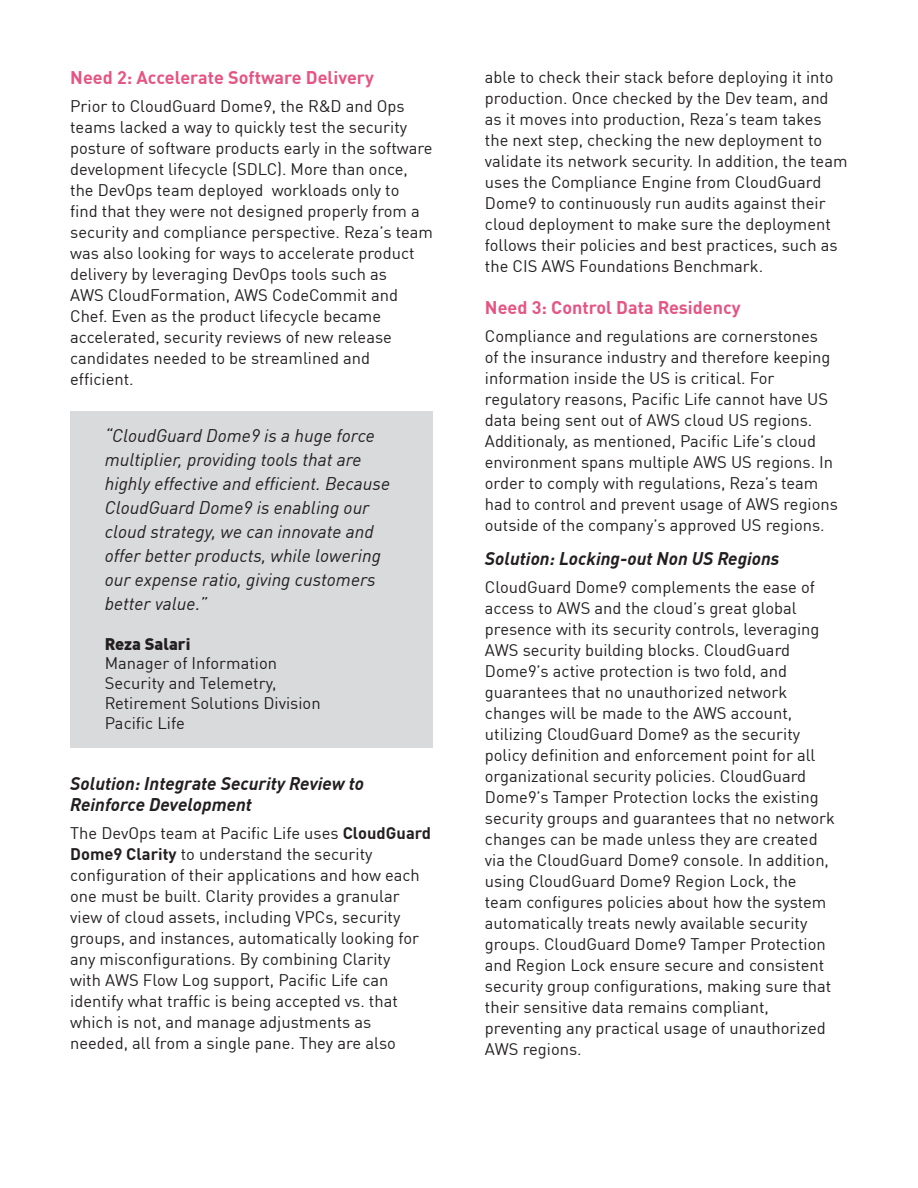
<style>
.page{position:relative;width:918px;height:1188px;background:#fff}
.page>*{position:absolute;margin:0;border:0;box-sizing:border-box;transform-origin:0 0}
.t1{font:italic 18px/24px "DIN Pro";color:#231f20}
.t2{font:italic 700 18px/21px "DIN Pro";color:#231f20}
.t3{font:700 18px "DIN Pro";color:#e55584}
.t4{font:16.5px/21px "DIN Pro";color:#231f20}
.t5{font:900 16.5px "DIN Pro";color:#231f20}
.s1{font-weight:700}
</style>
<div class="page">
<div style="left:70px;top:411px;width:363px;height:336px;background:#d9dadc"></div>
<p class="t3" style="left:70px;top:63px;width:306px">Need 2: Accelerate Software Delivery</p>
<p class="t4" style="left:70px;top:94px;width:364px">Prior to CloudGuard Dome9, the R&amp;D and Ops teams lacked a way to quickly test the security posture of software products early in the software development lifecycle (SDLC). More than once, the DevOps team deployed workloads only to<br>find that they were not designed properly from a security and compliance perspective. Reza’s team was also looking for ways to accelerate product</p>
<p class="t4" style="left:70px;top:262px;width:318px">delivery by leveraging DevOps tools such as</p>
<p class="t4" style="left:70px;top:283px;width:329px">AWS CloudFormation, AWS CodeCommit and Chef. Even as the product lifecycle became accelerated, security reviews of new release candidates needed to be streamlined and efficient.</p>
<p class="t1" style="left:105px;top:423px;width:287px">“CloudGuard Dome9 is a huge force multiplier, providing tools that are highly effective and efficient. Because CloudGuard Dome9 is enabling our cloud strategy, we can innovate and offer better products, while lowering our expense ratio, giving customers better value.”</p>
<p class="t5" style="left:105px;top:631px;width:87px">Reza Salari</p>
<p class="t4" style="left:105px;top:652px;width:174px">Manager of Information</p>
<p class="t4" style="left:105px;top:672px;width:173px">Security and Telemetry,</p>
<p class="t4" style="left:105px;top:692px;width:217px">Retirement Solutions Division</p>
<p class="t4" style="left:105px;top:711px;width:81px">Pacific Life</p>
<p class="t2" style="left:70px;top:772px;width:295px">Solution: Integrate Security Review to<br>Reinforce Development</p>
<p class="t4" style="left:70px;top:822px;width:362px">The DevOps team at Pacific Life uses <span class="s1">CloudGuard Dome9 Clarity</span> to understand the security configuration of their applications and how each one must be built. Clarity provides a granular view of cloud assets, including VPCs, security groups, and instances, automatically looking for any misconfigurations. By combining Clarity</p>
<p class="t4" style="left:70px;top:969px;width:329px">with AWS Flow Log support, Pacific Life can identify what traffic is being accepted vs. that which is not, and manage adjustments as needed, all from a single pane. They are also</p>
<p class="t4" style="left:485px;top:65px;width:350px">able to check their stack before deploying it into production. Once checked by the Dev team, and as it moves into production, Reza’s team takes the next step, checking the new deployment to</p>
<p class="t4" style="left:485px;top:149px;width:364px">validate its network security. In addition, the team uses the Compliance Engine from CloudGuard Dome9 to continuously run audits against their cloud deployment to make sure the deployment follows their policies and best practices, such as the CIS AWS Foundations Benchmark.</p>
<p class="t3" style="left:485px;top:293px;width:257px">Need 3: Control Data Residency</p>
<p class="t4" style="left:485px;top:324px;width:347px">Compliance and regulations are cornerstones of the insurance industry and therefore keeping information inside the US is critical. For regulatory reasons, Pacific Life cannot have US data being sent out of AWS cloud US regions.</p>
<p class="t4" style="left:485px;top:429px;width:355px">Additionaly, as mentioned, Pacific Life’s cloud environment spans multiple AWS US regions. In order to comply with regulations, Reza’s team had to control and prevent usage of AWS regions outside of the company’s approved US regions.</p>
<p class="t2" style="left:485px;top:547px;width:296px">Solution: Locking-out Non US Regions</p>
<p class="t4" style="left:485px;top:575px;width:332px">CloudGuard Dome9 complements the ease of access to AWS and the cloud’s great global</p>
<p class="t4" style="left:485px;top:617px;width:336px">presence with its security controls, leveraging AWS security building blocks. CloudGuard Dome9’s active protection is two fold, and guarantees that no unauthorized network changes will be made to the AWS account, utilizing CloudGuard Dome9 as the security</p>
<p class="t4" style="left:485px;top:743px;width:352px">policy definition and enforcement point for all organizational security policies. CloudGuard Dome9’s Tamper Protection locks the existing security groups and guarantees that no network changes can be made unless they are created via the CloudGuard Dome9 console. In addition, using CloudGuard Dome9 Region Lock, the team configures policies about how the system automatically treats newly available security groups. CloudGuard Dome9 Tamper Protection and Region Lock ensure secure and consistent security group configurations, making sure that</p>
<p class="t4" style="left:485px;top:995px;width:343px">their sensitive data remains compliant, preventing any practical usage of unauthorized<br>AWS regions.</p>
</div>
